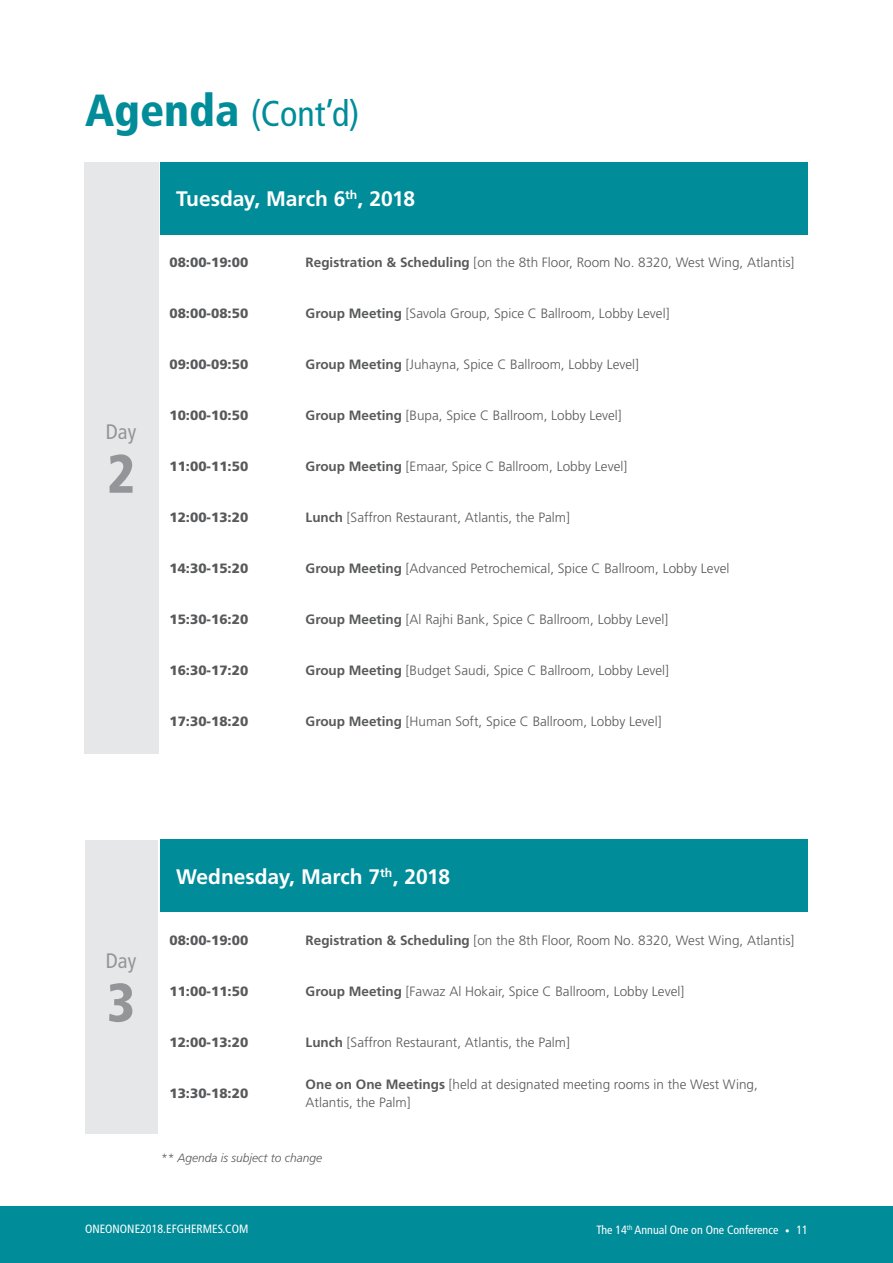
<style>
.page{position:relative;width:893px;height:1263px;background:#fff}
.page>*{position:absolute;margin:0;border:0;box-sizing:border-box;transform-origin:0 0}
.t1{font:900 condensed 54px "Frutiger LT Std";color:#939598}
.t2{font:condensed 36px "Frutiger LT Std";color:#008c99}
.t3{font:700 21px "Frutiger LT Std";letter-spacing:-.005em;color:#fff}
.t4{font:condensed 21px "Frutiger LT Std";color:#939598}
.t5{font:300 13.5px/18px "Frutiger LT Std";color:#58595b}
.t6{font:900 13.5px "Frutiger LT Std";color:#58595b}
.t7{font:condensed 12px "Frutiger LT Std";color:#fff}
.t8{font:italic 300 12px "Frutiger LT Std";color:#58595b}
.s1{font-weight:900;font-size:45px}
.s2{font-weight:700}
.s3{font-weight:300;font-size:9px}
</style>
<div class="page">
<div style="left:0;top:1206px;width:893px;height:57px;background:#008c99"></div>
<div style="left:84px;top:162px;width:74px;height:591px;background:#e6e7e8"></div>
<div style="left:85px;top:840px;width:72px;height:293px;background:#e6e7e8"></div>
<div style="left:161px;top:162px;width:647px;height:72px;background:#008c99"></div>
<div style="left:161px;top:840px;width:647px;height:72px;background:#008c99"></div>
<h2 class="t2" style="left:85px;top:93px;width:276px"><span class="s1">Agenda</span> (Cont’d)</h2>
<h3 class="t4" style="left:106px;top:419px;width:32px">Day</h3>
<h1 class="t1" style="left:107px;top:441px;width:30px">2</h1>
<h3 class="t3" style="left:176px;top:187px;width:240px">Tuesday, March 6<sup>th</sup>, 2018</h3>
<p class="t6" style="left:169px;top:254px;width:80px">08:00-19:00</p>
<p class="t5" style="left:306px;top:254px;width:490px"><span class="s2">Registration &amp; Scheduling</span> [on the 8th Floor, Room No. 8320, West Wing, Atlantis]</p>
<p class="t6" style="left:169px;top:305px;width:80px">08:00-08:50</p>
<p class="t5" style="left:306px;top:305px;width:365px"><span class="s2">Group Meeting</span> [Savola Group, Spice C Ballroom, Lobby Level]</p>
<p class="t6" style="left:169px;top:356px;width:80px">09:00-09:50</p>
<p class="t5" style="left:306px;top:356px;width:335px"><span class="s2">Group Meeting</span> [Juhayna, Spice C Ballroom, Lobby Level]</p>
<p class="t6" style="left:169px;top:407px;width:80px">10:00-10:50</p>
<p class="t5" style="left:306px;top:407px;width:318px"><span class="s2">Group Meeting</span> [Bupa, Spice C Ballroom, Lobby Level]</p>
<p class="t6" style="left:169px;top:458px;width:80px">11:00-11:50</p>
<p class="t5" style="left:306px;top:458px;width:323px"><span class="s2">Group Meeting</span> [Emaar, Spice C Ballroom, Lobby Level]</p>
<p class="t6" style="left:169px;top:509px;width:80px">12:00-13:20</p>
<p class="t5" style="left:306px;top:509px;width:266px"><span class="s2">Lunch</span> [Saffron Restaurant, Atlantis, the Palm]</p>
<p class="t6" style="left:169px;top:560px;width:80px">14:30-15:20</p>
<p class="t5" style="left:306px;top:560px;width:425px"><span class="s2">Group Meeting</span> [Advanced Petrochemical, Spice C Ballroom, Lobby Level</p>
<p class="t6" style="left:169px;top:611px;width:80px">15:30-16:20</p>
<p class="t5" style="left:306px;top:611px;width:364px"><span class="s2">Group Meeting</span> [Al Rajhi Bank, Spice C Ballroom, Lobby Level]</p>
<p class="t6" style="left:169px;top:662px;width:80px">16:30-17:20</p>
<p class="t5" style="left:306px;top:662px;width:365px"><span class="s2">Group Meeting</span> [Budget Saudi, Spice C Ballroom, Lobby Level]</p>
<p class="t6" style="left:169px;top:713px;width:80px">17:30-18:20</p>
<p class="t5" style="left:306px;top:713px;width:357px"><span class="s2">Group Meeting</span> [Human Soft, Spice C Ballroom, Lobby Level]</p>
<h3 class="t4" style="left:106px;top:948px;width:32px">Day</h3>
<h1 class="t1" style="left:107px;top:970px;width:30px">3</h1>
<h3 class="t3" style="left:176px;top:864px;width:275px">Wednesday, March 7<sup>th</sup>, 2018</h3>
<p class="t6" style="left:169px;top:932px;width:80px">08:00-19:00</p>
<p class="t5" style="left:306px;top:931px;width:490px"><span class="s2">Registration &amp; Scheduling</span> [on the 8th Floor, Room No. 8320, West Wing, Atlantis]</p>
<p class="t6" style="left:169px;top:983px;width:80px">11:00-11:50</p>
<p class="t5" style="left:306px;top:982px;width:380px"><span class="s2">Group Meeting</span> [Fawaz Al Hokair, Spice C Ballroom, Lobby Level]</p>
<p class="t6" style="left:169px;top:1034px;width:80px">12:00-13:20</p>
<p class="t5" style="left:306px;top:1033px;width:266px"><span class="s2">Lunch</span> [Saffron Restaurant, Atlantis, the Palm]</p>
<p class="t6" style="left:169px;top:1085px;width:80px">13:30-18:20</p>
<p class="t5" style="left:306px;top:1075px;width:454px"><span class="s2">One on One Meetings</span> [held at designated meeting rooms in the West Wing,<br>Atlantis, the Palm]</p>
<p class="t8" style="left:161px;top:1151px;width:163px">** Agenda is subject to change</p>
<p class="t7" style="left:85px;top:1222px;width:156px">oneonone2018.efghermes.COM</p>
<p class="t7" style="left:597px;top:1223px;width:213px">The 14<sup>th</sup> Annual One on One Conference <span class="s3">•</span> 11</p>
</div>
